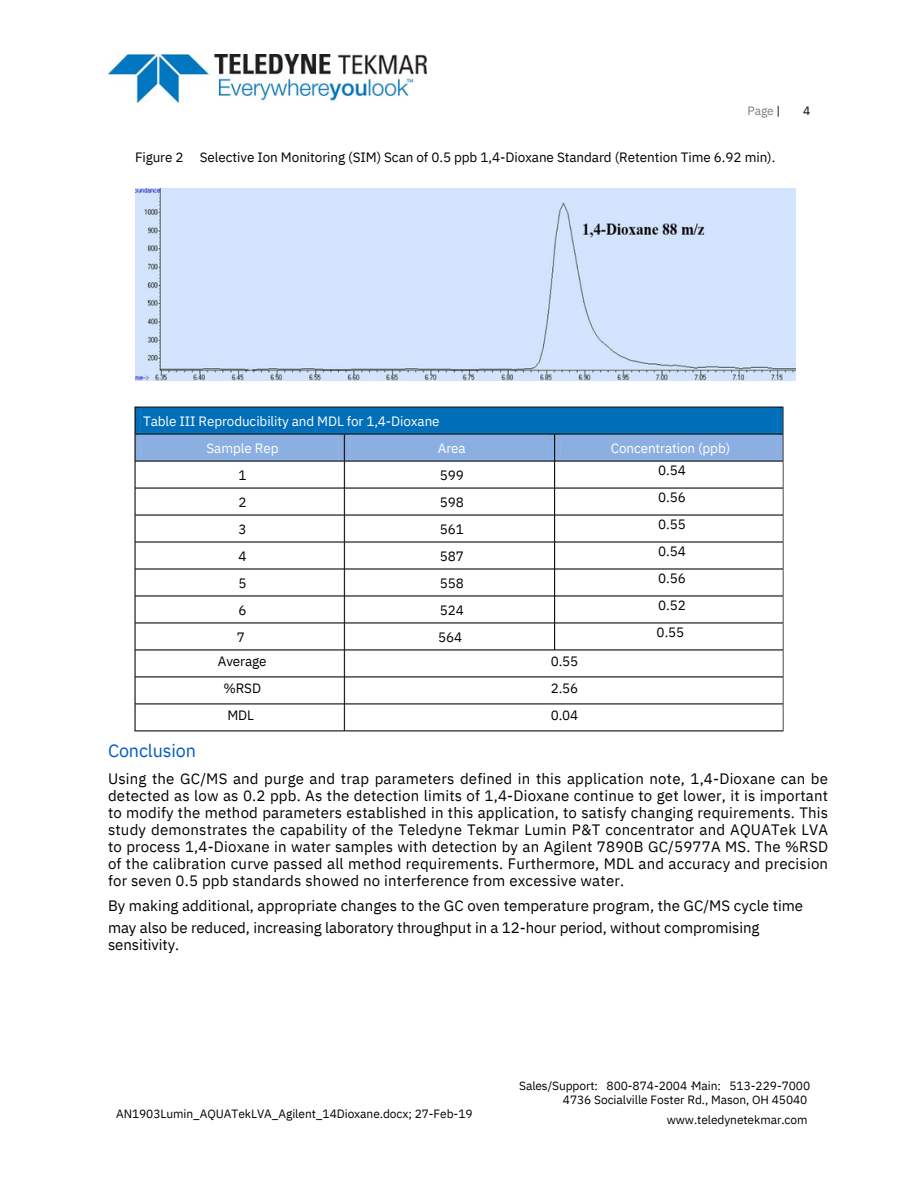
<style>
.page{position:relative;width:918px;height:1188px;background:#fff}
.page>*{position:absolute;margin:0;border:0;box-sizing:border-box;transform-origin:0 0}
.t1{font:18px "IBM Plex Sans";letter-spacing:-.01em;color:#005bc3}
.t2{font:15px/16.8px "IBM Plex Sans";letter-spacing:.005em;color:#000;text-align:justify}
.t3{font:13.5px/27px "IBM Plex Sans";letter-spacing:-.005em;color:#000;text-align:justify}
.t4{font:13.5px/27px "IBM Plex Sans";letter-spacing:-.01em;color:#fff;text-align:center}
.t5{font:12px/13.5px "IBM Plex Sans";letter-spacing:-.005em;color:#000;text-align:right}
.t6{font:12px "IBM Plex Sans";color:#7f7f7f}
.s1{color:#000}
.s2{color:#fff}
</style>
<div class="page">
<img style="left:108px;top:54px;width:318px;height:48px">
<img style="left:134px;top:406px;width:650px;height:326px">
<div style="left:135px;top:188px;width:661px;height:193px;background:#d3e4fe"></div>
<h3 class="t3" style="left:135px;top:143px;width:50px">Figure 2</h3>
<p class="t6" style="left:748px;top:102px;width:34px">Page <span class="s1">|</span></p>
<p class="t3" style="left:200px;top:143px;width:577px">Selective Ion Monitoring (SIM) Scan of 0.5 ppb 1,4-Dioxane Standard (Retention Time 6.92 min).</p>
<h3 class="t5" style="left:803px;top:103px;width:9px">4</h3>
<h3 class="t4" style="left:143px;top:408px;width:298px">Table III Reproducibility and MDL for 1,4-Dioxane</h3>
<h3 class="t4" style="left:206px;top:435px;width:74px">Sample Rep<br><span class="s1">1<br>2<br>3<br>4<br>5<br>6<br>7</span></h3>
<h1 class="t3" style="left:438px;top:435px;width:29px;text-align:left"><span class="s2">Area<br></span>599<br>598<br>561<br>587<br>558<br>524<br>564</h1>
<p class="t1" style="left:108px;top:739px;width:89px">Conclusion</p>
<h3 class="t3" style="left:218px;top:648px;width:50px;text-align:center">Average %RSD<br>MDL</h3>
<h2 class="t3" style="left:551px;top:648px;width:29px">0.55<br>2.56<br>0.04</h2>
<p class="t4" style="left:611px;top:436px;width:121px;line-height:22.5px">Concentration (ppb)<br><span class="s1">0.54</span></p>
<p class="t3" style="left:657px;top:484px;width:31px">0.56<br>0.55<br>0.54<br>0.56<br>0.52<br>0.55</p>
<p class="t2" style="left:108px;top:770px;width:722px">Using the GC/MS and purge and trap parameters defined in this application note, 1,4-Dioxane can be detected as low as 0.2 ppb. As the detection limits of 1,4-Dioxane continue to get lower, it is important to modify the method parameters established in this application, to satisfy changing requirements. This study demonstrates the capability of the Teledyne Tekmar Lumin P&amp;T concentrator and AQUATek LVA to process 1,4-Dioxane in water samples with detection by an Agilent 7890B GC/5977A MS. The %RSD of the calibration curve passed all method requirements. Furthermore, MDL and accuracy and precision for seven 0.5 ppb standards showed no interference from excessive water.</p>
<p class="t2" style="left:108px;top:895px;width:697px;line-height:21.3px">By making additional, appropriate changes to the GC oven temperature program, the GC/MS cycle time may also be reduced, increasing laboratory throughput in a 12-hour period, without compromising</p>
<p class="t2" style="left:108px;top:936px;width:73px">sensitivity.</p>
<p class="t5" style="left:116px;top:1106px;width:358px">AN1903Lumin_AQUATekLVA_Agilent_14Dioxane.docx; 27-Feb-19</p>
<p class="t5" style="left:519px;top:1079px;width:80px">Sales/Support:</p>
<h3 class="t5" style="left:692px;top:1079px;width:31px">Main:</h3>
<h3 class="t5" style="left:563px;top:1079px;width:249px">513-229-7000<br>4736 Socialville Foster Rd., Mason, OH 45040</h3>
<p class="t5" style="left:667px;top:1113px;width:142px">www.teledynetekmar.com</p>
<h3 class="t5" style="left:607px;top:1079px;width:89px">800-874-2004 ·</h3>
</div>
